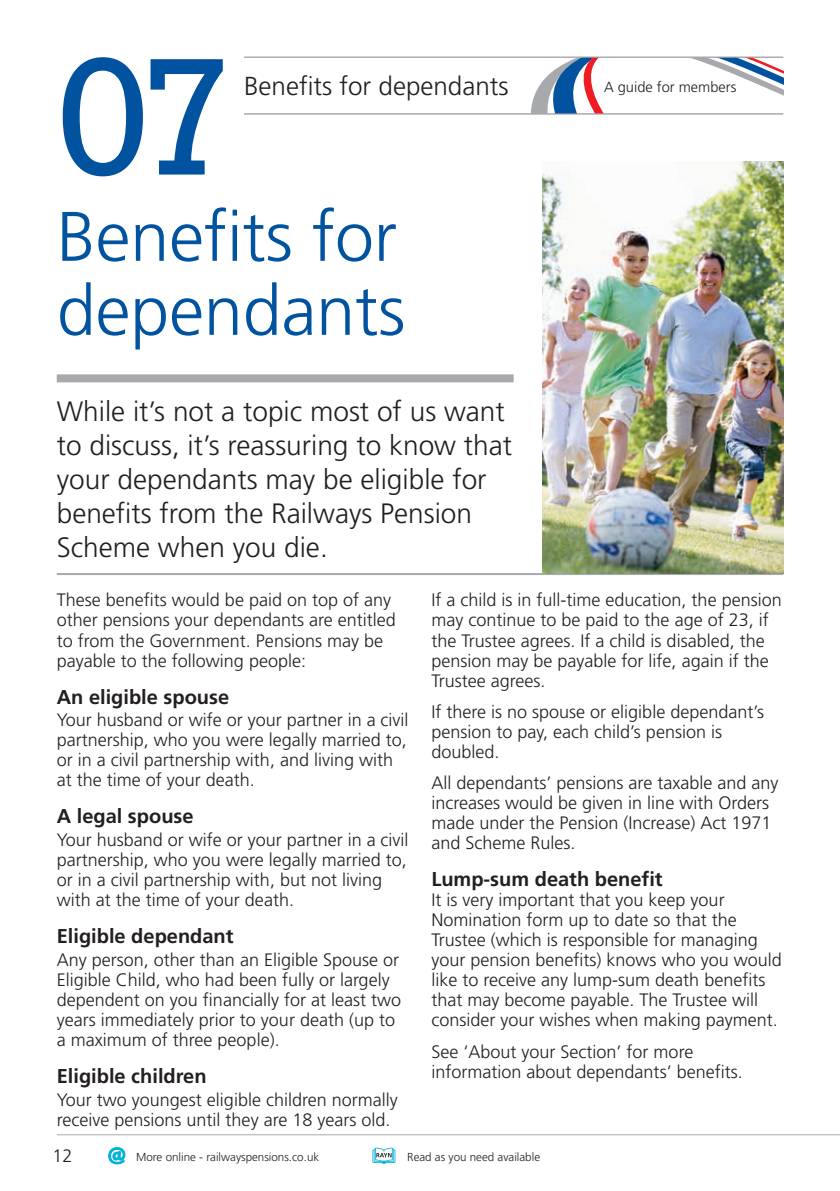
<style>
.page{position:relative;width:840px;height:1191px;background:#fff}
.page>*{position:absolute;margin:0;border:0;box-sizing:border-box;transform-origin:0 0}
.t1{font:70px "Frutiger LT 45 Lt";letter-spacing:-.005em;color:#0153a0}
.t2{font:28px/34px "Frutiger LT 45 Lt";color:#231f20}
.t3{font:26px "Frutiger LT 45 Lt";color:#231f20}
.t4{font:20px "Frutiger LT 65 Bd";color:#231f20}
.t5{font:18px/20px "Frutiger LT 45 Lt";color:#231f20}
.t6{font:14.6px "Frutiger LT 45 Lt";color:#231f20}
.t7{font:11.6px "Frutiger LT 45 Lt";color:#231f20}
</style>
<div class="page">
<div style="left:57px;top:374px;width:456px;height:8px;background:#a8a9ad"></div>
<hr style="left:57px;top:573px;width:725px;height:2px;background:#a8a9ad">
<img style="left:542px;top:161px;width:240px;height:412px">
<svg style="left:108px;top:1147px;width:17px;height:17px"></svg>
<svg style="left:372px;top:1147px;width:23px;height:16px"></svg>
<svg style="left:531px;top:58px;width:251px;height:55px"></svg>
<hr style="left:244px;top:113px;width:538px;height:1px;background:#a8a9ad">
<hr style="left:57px;top:1134px;width:782px;height:1px;background:#a8a9ad">
<hr style="left:244px;top:57px;width:538px;height:1px;background:#a8a9ad">
<svg style="left:63px;top:57px;width:160px;height:119px"></svg>
<p class="t3" style="left:244px;top:72px;width:266px">Benefits for dependants</p>
<p class="t6" style="left:603px;top:79px;width:134px">A guide for members</p>
<p class="t1" style="left:57px;top:197px;width:341px">Benefits for</p>
<p class="t1" style="left:57px;top:271px;width:350px">dependants</p>
<p class="t2" style="left:57px;top:394px;width:456px">While it’s not a topic most of us want to discuss, it’s reassuring to know that your dependants may be eligible for benefits from the Railways Pension Scheme when you die.</p>
<p class="t5" style="left:57px;top:590px;width:340px">These benefits would be paid on top of any other pensions your dependants are entitled to from the Government. Pensions may be payable to the following people:</p>
<p class="t4" style="left:57px;top:685px;width:174px">An eligible spouse</p>
<p class="t5" style="left:57px;top:710px;width:353px">Your husband or wife or your partner in a civil partnership, who you were legally married to, or in a civil partnership with, and living with at the time of your death.</p>
<p class="t4" style="left:57px;top:804px;width:138px">A legal spouse</p>
<p class="t5" style="left:57px;top:830px;width:353px">Your husband or wife or your partner in a civil partnership, who you were legally married to, or in a civil partnership with, but not living with at the time of your death.</p>
<p class="t4" style="left:57px;top:924px;width:178px">Eligible dependant</p>
<p class="t5" style="left:57px;top:950px;width:346px">Any person, other than an Eligible Spouse or Eligible Child, who had been fully or largely dependent on you financially for at least two years immediately prior to your death (up to a maximum of three people).</p>
<p class="t4" style="left:57px;top:1064px;width:151px">Eligible children</p>
<p class="t5" style="left:57px;top:1090px;width:342px">Your two youngest eligible children normally receive pensions until they are 18 years old.</p>
<p class="t5" style="left:431px;top:590px;width:352px">If a child is in full-time education, the pension may continue to be paid to the age of 23, if the Trustee agrees. If a child is disabled, the pension may be payable for life, again if the Trustee agrees.</p>
<p class="t5" style="left:431px;top:702px;width:334px">If there is no spouse or eligible dependant’s pension to pay, each child’s pension is doubled.</p>
<p class="t5" style="left:431px;top:773px;width:348px">All dependants’ pensions are taxable and any increases would be given in line with Orders made under the Pension (Increase) Act 1971 and Scheme Rules.</p>
<p class="t4" style="left:431px;top:867px;width:233px">Lump-sum death benefit</p>
<p class="t5" style="left:431px;top:890px;width:352px">It is very important that you keep your Nomination form up to date so that the Trustee (which is responsible for managing your pension benefits) knows who you would like to receive any lump-sum death benefits that may become payable. The Trustee will consider your wishes when making payment.</p>
<p class="t5" style="left:431px;top:1041px;width:313px">See ‘About your Section’ for more information about dependants’ benefits.</p>
<p class="t5" style="left:52px;top:1145px;width:22px">12</p>
<p class="t7" style="left:136px;top:1150px;width:184px">More online - railwayspensions.co.uk</p>
<p class="t7" style="left:407px;top:1150px;width:134px">Read as you need available</p>
</div>
